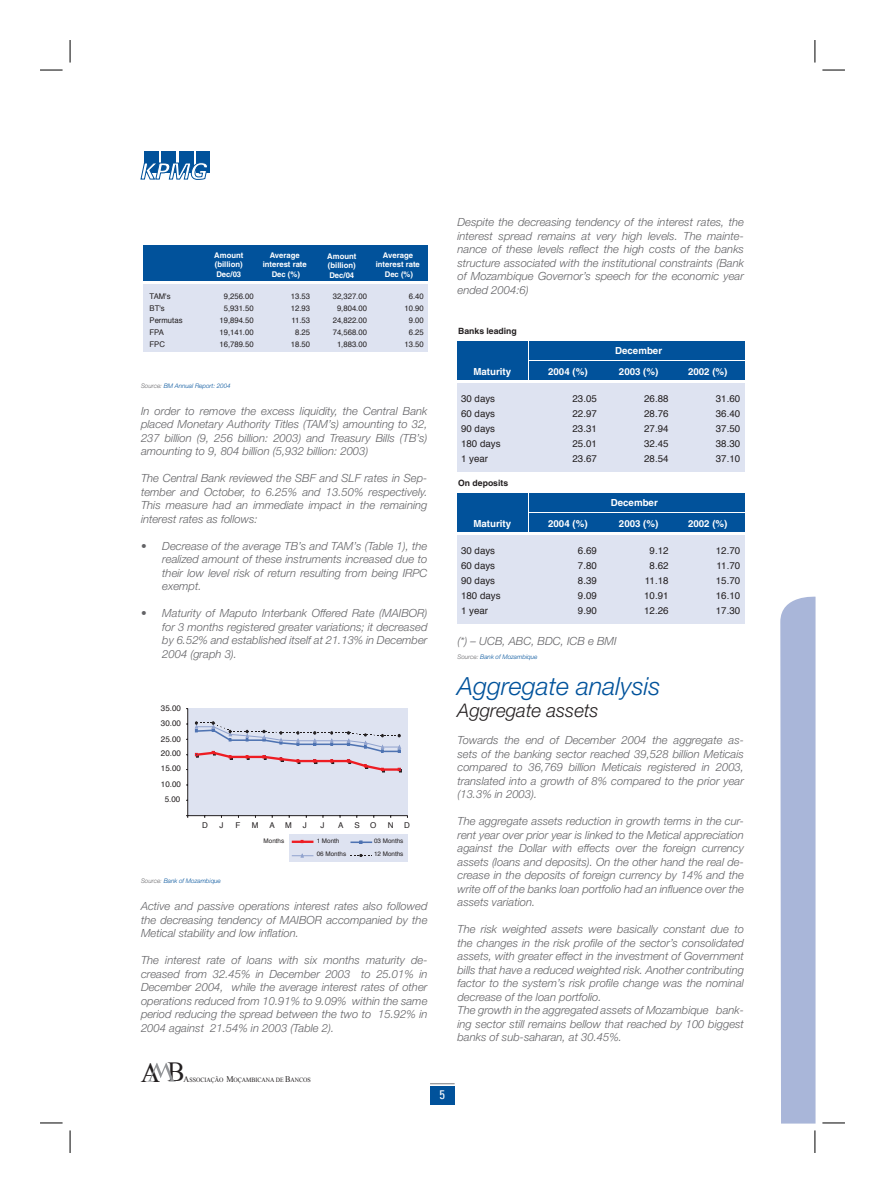
<style>
.page{position:relative;width:885px;height:1193px;background:#fff}
.page>*{position:absolute;margin:0;border:0;box-sizing:border-box;transform-origin:0 0}
.t1{font:27.62px "Times New Roman";color:#231f20}
.t2{font:italic 300 25px "Helvetica Neue";color:#01529b}
.t3{font:italic 300 18.75px "Helvetica Neue";color:#231f20}
.t4{font:condensed 12.5px "Univers";color:#fff}
.t5{font:italic 300 11.25px/13.5px "Helvetica Neue";color:#636366;text-align:justify}
.t6{font:9.75px/15.1px "Helvetica";color:#231f20;text-align:justify}
.t7{font:700 9.75px "Helvetica";color:#fff}
.t8{font:700 8.62px "Helvetica";color:#231f20}
.t9{font:8px/15.5px "Helvetica";color:#231f20;text-align:justify}
.t10{font:7.88px/12.1px "Helvetica";color:#231f20;text-align:center}
.t11{font:700 7.88px/9.6px "Helvetica";color:#fff;text-align:justify}
.t12{font:6.5px "Times New Roman";letter-spacing:-.005em;color:#231f20;scale:.93 1}
.t13{font:italic 300 6.25px "Helvetica Neue";color:#01529b}
.t14{font:6.25px "Helvetica";color:#231f20}
.s1{color:#636366}
.s2{color:#939598}
.s3{font-size:8.62px}
</style>
<div class="page">
<div style="left:430px;top:1086px;width:24px;height:18px;background:#01529b"></div>
<svg style="left:430px;top:1083px;width:24px;height:1px"></svg>
<div style="left:780px;top:596px;width:35px;height:527px;background:#a9b6d9"></div>
<div style="left:143px;top:245px;width:284px;height:36px;background:#01529b"></div>
<div style="left:143px;top:284px;width:284px;height:67px;background:#dee3f1"></div>
<div style="left:188px;top:708px;width:219px;height:107px;background:#dee3f1"></div>
<div style="left:289px;top:833px;width:118px;height:28px;background:#dee3f1"></div>
<hr style="left:187px;top:708px;width:1px;height:107px;background:#231f20">
<hr style="left:188px;top:815px;width:219px;height:1px;background:#231f20">
<svg style="left:194px;top:721px;width:207px;height:51px"></svg>
<hr style="left:291px;top:840px;width:22px;height:3px;background:#ee1d23">
<hr style="left:350px;top:841px;width:22px;height:2px;background:#4e73b2">
<svg style="left:291px;top:853px;width:22px;height:4px"></svg>
<svg style="left:350px;top:854px;width:22px;height:2px"></svg>
<div style="left:529px;top:361px;width:215px;height:19px;background:#01529b"></div>
<div style="left:529px;top:341px;width:215px;height:19px;background:#01529b"></div>
<div style="left:457px;top:341px;width:71px;height:39px;background:#01529b"></div>
<div style="left:457px;top:383px;width:287px;height:89px;background:#dee3f1"></div>
<div style="left:529px;top:513px;width:215px;height:19px;background:#01529b"></div>
<div style="left:529px;top:493px;width:215px;height:19px;background:#01529b"></div>
<div style="left:457px;top:493px;width:71px;height:39px;background:#01529b"></div>
<div style="left:457px;top:535px;width:287px;height:89px;background:#dee3f1"></div>
<svg style="left:148px;top:1063px;width:27px;height:18px"></svg>
<div style="left:144px;top:151px;width:15px;height:22px;background:#01529b"></div>
<div style="left:161px;top:151px;width:15px;height:22px;background:#01529b"></div>
<div style="left:178px;top:151px;width:15px;height:22px;background:#01529b"></div>
<div style="left:196px;top:151px;width:14px;height:22px;background:#01529b"></div>
<svg style="left:141px;top:162px;width:67px;height:17px"></svg>
<svg style="left:70px;top:40px;width:1px;height:22px"></svg>
<svg style="left:40px;top:70px;width:22px;height:1px"></svg>
<svg style="left:814px;top:40px;width:1px;height:22px"></svg>
<svg style="left:822px;top:70px;width:22px;height:1px"></svg>
<svg style="left:70px;top:1130px;width:1px;height:22px"></svg>
<svg style="left:40px;top:1122px;width:22px;height:1px"></svg>
<svg style="left:814px;top:1130px;width:1px;height:22px"></svg>
<svg style="left:822px;top:1122px;width:22px;height:1px"></svg>
<p class="t10" style="left:149px;top:290px;width:34px;text-align:left">TAM's<br>BT's<br>Permutas<br>FPA<br>FPC</p>
<p class="t11" style="left:214px;top:250px;width:31px">Amount (billion)<br>Dec/03</p>
<p class="t11" style="left:327px;top:251px;width:31px">Amount (billion)<br>Dec/04</p>
<p class="t11" style="left:262px;top:250px;width:46px;text-align:center">Average interest rate<br>Dec (%)</p>
<p class="t11" style="left:375px;top:250px;width:46px;text-align:center">Average interest rate<br>Dec (%)</p>
<p class="t10" style="left:219px;top:290px;width:36px">9,256.00<br>5,931.50<br>19,894.50<br>19,141.00<br>16,789.50</p>
<p class="t10" style="left:291px;top:290px;width:21px">13.53<br>12.93<br>11.53<br>8.25<br>18.50</p>
<p class="t10" style="left:332px;top:290px;width:36px">32,327.00<br>9,804.00<br>24,822.00<br>74,568.00<br>1,883.00</p>
<p class="t10" style="left:404px;top:290px;width:21px">6.40<br>10.90<br>9.00<br>6.25<br>13.50</p>
<p class="t13" style="left:141px;top:382px;width:91px"><span class="s1">Source:</span> BM Annual Report: 2004</p>
<p class="t5" style="left:141px;top:404px;width:288px">In order to remove the excess liquidity, the Central Bank placed Monetary Authority Titles (TAM’s) amounting to 32, 237 billion (9, 256 billion: 2003) and Treasury Bills (TB’s) amounting to 9, 804 billion (5,932 billion: 2003)</p>
<p class="t5" style="left:141px;top:471px;width:288px">The Central Bank reviewed the SBF and SLF rates in Sep&shy;tember and October, to 6.25% and 13.50% respectively.<br>This measure had an immediate impact in the remaining interest rates as follows:</p>
<p class="t5" style="left:162px;top:539px;width:266px;text-indent:-21px">• Decrease of the average TB’s and TAM’s (Table 1), the realized amount of these instruments increased due to their low level risk of return resulting from being IRPC exempt.</p>
<p class="t5" style="left:162px;top:606px;width:266px;text-indent:-21px">• Maturity of Maputo Interbank Offered Rate (MAIBOR) for 3 months registered greater variations; it decreased by 6.52% and established itself at 21.13% in December 2004 (graph 3).</p>
<p class="t9" style="left:161px;top:700px;width:22px">35.00<br>30.00<br>25.00</p>
<p class="t9" style="left:161px;top:745px;width:22px;text-align:center">20.00<br>15.00<br>10.00<br>5.00</p>
<p class="t9" style="left:202px;top:818px;width:7px">D</p>
<p class="t9" style="left:219px;top:818px;width:6px">J</p>
<p class="t9" style="left:235px;top:818px;width:6px">F</p>
<p class="t9" style="left:252px;top:818px;width:8px">M</p>
<p class="t9" style="left:269px;top:818px;width:7px">A</p>
<p class="t9" style="left:285px;top:818px;width:8px">M</p>
<p class="t9" style="left:303px;top:818px;width:6px">J</p>
<p class="t9" style="left:320px;top:818px;width:6px">J</p>
<p class="t9" style="left:338px;top:818px;width:7px">A</p>
<p class="t9" style="left:354px;top:818px;width:7px">S</p>
<p class="t14" style="left:263px;top:836px;width:22px">Months</p>
<p class="t14" style="left:316px;top:836px;width:24px">1 Month</p>
<p class="t14" style="left:374px;top:836px;width:31px">03 Months</p>
<p class="t14" style="left:316px;top:849px;width:31px">06 Months</p>
<p class="t14" style="left:374px;top:849px;width:31px">12 Months</p>
<p class="t9" style="left:370px;top:818px;width:8px">O</p>
<p class="t9" style="left:388px;top:818px;width:7px">N</p>
<p class="t9" style="left:404px;top:818px;width:7px">D</p>
<p class="t13" style="left:141px;top:877px;width:81px"><span class="s1">Source</span><span class="s2">:</span> Bank of Mozambique</p>
<p class="t5" style="left:141px;top:899px;width:288px">Active and passive operations interest rates also followed the decreasing tendency of MAIBOR accompanied by the Metical stability and low inflation.</p>
<p class="t5" style="left:141px;top:953px;width:288px">The interest rate of loans with six months maturity de&shy;creased from 32.45% in December 2003 to 25.01% in December 2004, while the average interest rates of other operations reduced from 10.91% to 9.09% within the same period reducing the spread between the two to 15.92% in 2004 against 21.54% in 2003 (Table 2).</p>
<h1 class="t1" style="left:141px;top:1056px;width:45px">A B</h1>
<p class="t12" style="left:183px;top:1075px;width:138px"><span class="s3">A</span>SSOCIAÇÃO <span class="s3">M</span>OÇAMBICANA DE <span class="s3">B</span>ANCOS</p>
<p class="t5" style="left:457px;top:215px;width:288px">Despite the decreasing tendency of the interest rates, the interest spread remains at very high levels. The mainte&shy;nance of these levels reflect the high costs of the banks structure associated with the institutional constraints (Bank of Mozambique Governor’s speech for the economic year ended 2004:6)</p>
<p class="t8" style="left:458px;top:325px;width:60px">Banks leading</p>
<p class="t7" style="left:473px;top:366px;width:39px">Maturity</p>
<p class="t7" style="left:548px;top:366px;width:41px">2004 (%)</p>
<p class="t6" style="left:572px;top:391px;width:26px">23.05<br>22.97<br>23.31<br>25.01<br>23.67</p>
<p class="t6" style="left:644px;top:391px;width:26px">26.88<br>28.76<br>27.94<br>32.45<br>28.54</p>
<p class="t6" style="left:715px;top:391px;width:26px">31.60<br>36.40<br>37.50<br>38.30<br>37.10</p>
<p class="t7" style="left:615px;top:344px;width:48px">December</p>
<p class="t7" style="left:618px;top:366px;width:41px">2003 (%)</p>
<p class="t7" style="left:687px;top:366px;width:41px">2002 (%)</p>
<p class="t6" style="left:461px;top:391px;width:41px;text-align:left">30 days<br>60 days<br>90 days<br>180 days<br>1 year</p>
<p class="t8" style="left:458px;top:477px;width:51px">On deposits</p>
<p class="t7" style="left:473px;top:518px;width:39px">Maturity</p>
<p class="t7" style="left:548px;top:518px;width:41px">2004 (%)</p>
<p class="t6" style="left:577px;top:543px;width:20px">6.69<br>7.80<br>8.39<br>9.09<br>9.90</p>
<p class="t6" style="left:644px;top:543px;width:26px;text-align:center">9.12<br>8.62<br>11.18<br>10.91<br>12.26</p>
<p class="t6" style="left:715px;top:543px;width:26px">12.70<br>11.70<br>15.70<br>16.10<br>17.30</p>
<p class="t7" style="left:610px;top:496px;width:48px">December</p>
<p class="t7" style="left:618px;top:518px;width:41px">2003 (%)</p>
<p class="t7" style="left:687px;top:518px;width:41px">2002 (%)</p>
<p class="t6" style="left:461px;top:543px;width:41px;text-align:left">30 days<br>60 days<br>90 days<br>180 days<br>1 year</p>
<p class="t5" style="left:457px;top:634px;width:161px">(*) – UCB, ABC, BDC, ICB e BMI</p>
<p class="t13" style="left:457px;top:652px;width:81px"><span class="s1">Source:</span> Bank of Mozambique</p>
<h2 class="t2" style="left:457px;top:670px;width:204px">Aggregate analysis</h2>
<h3 class="t3" style="left:457px;top:699px;width:143px">Aggregate assets</h3>
<p class="t5" style="left:457px;top:733px;width:288px">Towards the end of December 2004 the aggregate as&shy;sets of the banking sector reached 39,528 billion Meticais compared to 36,769 billion Meticais registered in 2003, translated into a growth of 8% compared to the prior year (13.3% in 2003).</p>
<p class="t5" style="left:457px;top:814px;width:288px">The aggregate assets reduction in growth terms in the cur&shy;rent year over prior year is linked to the Metical appreciation against the Dollar with effects over the foreign currency assets (loans and deposits). On the other hand the real de&shy;crease in the deposits of foreign currency by 14% and the write off of the banks loan portfolio had an influence over the assets variation.</p>
<p class="t5" style="left:457px;top:922px;width:288px;text-align:left">The risk weighted assets were basically constant due to the changes in the risk profile of the sector’s consolidated assets, with greater effect in the investment of Government bills that have a reduced weighted risk. Another contributing factor to the system’s risk profile change was the nominal decrease of the loan portfolio.<br>The growth in the aggregated assets of Mozambique bank&shy;ing sector still remains bellow that reached by 100 biggest banks of sub-saharan, at 30.45%.</p>
<p class="t4" style="left:439px;top:1087px;width:7px">5</p>
</div>
